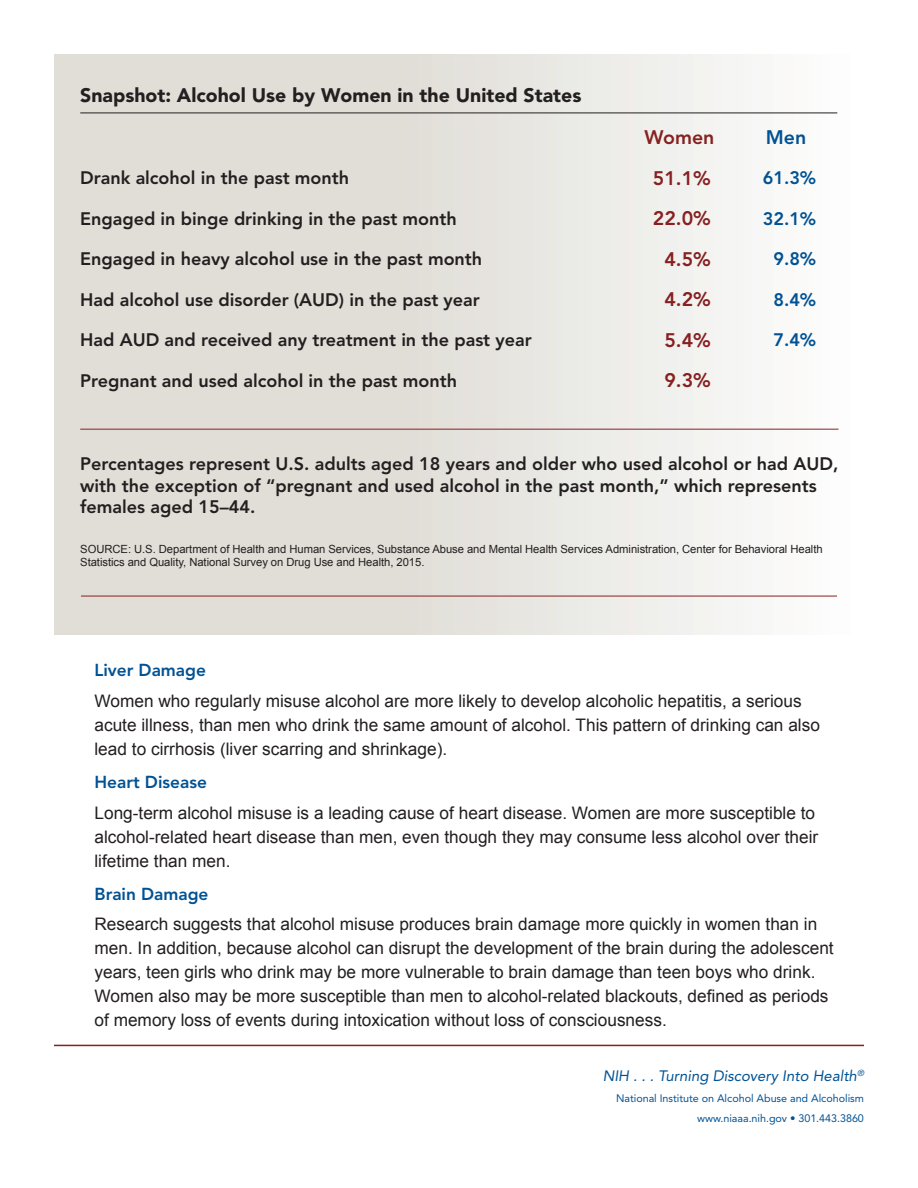
<style>
.page{position:relative;width:918px;height:1188px;background:#fff}
.page>*{position:absolute;margin:0;border:0;box-sizing:border-box;transform-origin:0 0}
.t1{font:900 19.5px "Avenir LT Std";color:#231f20}
._3{font:800 19.5px "Avenir LT Std";color:#872021}
._3-2{font:800 19.5px "Avenir LT Std";color:#005294}
.Table_bullets{font:800 18px/21px "Avenir LT Std";color:#231f20}
.Table_bullets-2{font:800 18px "Avenir LT Std";color:#005294}
.t2{font:17.25px/24px "Arial";color:#231f20}
.t3{font:800 17.25px "Avenir LT Std";color:#005294}
.t4{font:italic 15px "Avenir LT Std";color:#005294}
.t5{font:11.25px/13.5px "Arial";letter-spacing:-.005em;color:#231f20}
.t6{font:10.8px/20.2px "Avenir LT Std";letter-spacing:-.005em;color:#005294;text-align:right}
</style>
<div class="page">
<hr style="left:54px;top:1045px;width:810px;height:1px;background:#872021">
<div style="left:55px;top:54px;width:808px;height:580px;background:linear-gradient(to right,#d9d5ce,#f7f8f6)"></div>
<hr style="left:81px;top:596px;width:756px;height:1px;background:#872021">
<hr style="left:80px;top:113px;width:757px;height:1px;background:#231f20">
<hr style="left:80px;top:429px;width:759px;height:1px;background:#872021">
<h2 class="t1" style="left:80px;top:83px;width:503px">Snapshot: Alcohol Use by Women in the United States</h2>
<p class="_3" style="left:644px;top:126px;width:72px">Women</p>
<p class="_3-2" style="left:766px;top:126px;width:42px">Men</p>
<p class="Table_bullets" style="left:80px;top:168px;width:270px">Drank alcohol in the past month</p>
<p class="_3" style="left:653px;top:167px;width:60px">51.1%</p>
<p class="Table_bullets-2" style="left:763px;top:167px;width:55px">61.3%</p>
<p class="Table_bullets" style="left:80px;top:208px;width:378px">Engaged in binge drinking in the past month</p>
<p class="_3" style="left:653px;top:207px;width:60px">22.0%</p>
<p class="Table_bullets-2" style="left:763px;top:208px;width:55px">32.1%</p>
<p class="Table_bullets" style="left:80px;top:249px;width:404px">Engaged in heavy alcohol use in the past month</p>
<p class="_3" style="left:664px;top:248px;width:48px">4.5%</p>
<p class="Table_bullets-2" style="left:773px;top:248px;width:44px">9.8%</p>
<p class="Table_bullets" style="left:80px;top:289px;width:401px">Had alcohol use disorder (AUD) in the past year</p>
<p class="_3" style="left:664px;top:288px;width:48px">4.2%</p>
<p class="Table_bullets-2" style="left:773px;top:289px;width:44px">8.4%</p>
<p class="Table_bullets" style="left:80px;top:330px;width:453px">Had AUD and received any treatment in the past year</p>
<p class="_3" style="left:664px;top:329px;width:48px">5.4%</p>
<p class="Table_bullets-2" style="left:773px;top:329px;width:44px">7.4%</p>
<p class="Table_bullets" style="left:80px;top:370px;width:378px">Pregnant and used alcohol in the past month</p>
<p class="_3" style="left:664px;top:369px;width:48px">9.3%</p>
<p class="Table_bullets" style="left:80px;top:454px;width:760px">Percentages represent U.S. adults aged 18 years and older who used alcohol or had AUD, with the exception of “pregnant and used alcohol in the past month,” which represents females aged 15–44.</p>
<p class="t5" style="left:80px;top:542px;width:744px">SOURCE: U.S. Department of Health and Human Services, Substance Abuse and Mental Health Services Administration, Center for Behavioral Health<br>Statistics and Quality, National Survey on Drug Use and Health, 2015.</p>
<h3 class="t3" style="left:94px;top:660px;width:113px">Liver Damage</h3>
<p class="t2" style="left:94px;top:689px;width:727px">Women who regularly misuse alcohol are more likely to develop alcoholic hepatitis, a serious acute illness, than men who drink the same amount of alcohol. This pattern of drinking can also lead to cirrhosis (liver scarring and shrinkage).</p>
<h3 class="t3" style="left:94px;top:772px;width:114px">Heart Disease</h3>
<p class="t2" style="left:94px;top:801px;width:725px">Long-term alcohol misuse is a leading cause of heart disease. Women are more susceptible to alcohol-related heart disease than men, even though they may consume less alcohol over their lifetime than men.</p>
<h3 class="t3" style="left:94px;top:883px;width:116px">Brain Damage</h3>
<p class="t2" style="left:94px;top:913px;width:741px">Research suggests that alcohol misuse produces brain damage more quickly in women than in men. In addition, because alcohol can disrupt the development of the brain during the adolescent years, teen girls who drink may be more vulnerable to brain damage than teen boys who drink.<br>Women also may be more susceptible than men to alcohol-related blackouts, defined as periods of memory loss of events during intoxication without loss of consciousness.</p>
<p class="t4" style="left:603px;top:1067px;width:263px">NIH . . . Turning Discovery Into Health<sup>®</sup></p>
<p class="t6" style="left:616px;top:1088px;width:249px">National Institute on Alcohol Abuse and Alcoholism www.niaaa.nih.gov • 301.443.3860</p>
</div>
